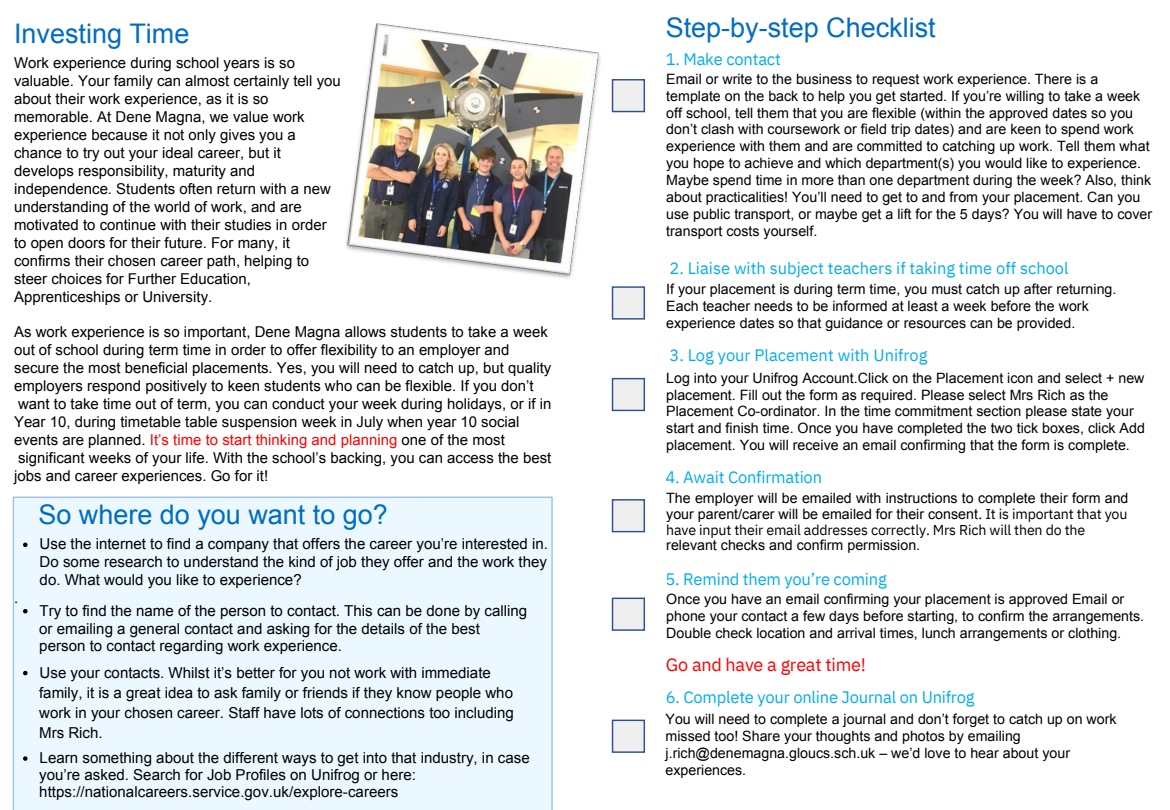
<style>
.page{position:relative;width:1170px;height:810px;background:#fff}
.page>*{position:absolute;margin:0;border:0;box-sizing:border-box;transform-origin:0 0}
.t1{font:27px "Arial";color:#006dc0}
.t2{font:18px "IBM Plex Sans";letter-spacing:-.015em;color:#f00}
.t3{font:16.5px "IBM Plex Sans";letter-spacing:-.015em;color:#00aded}
.t4{font:15px/18px "Arial";color:#000;text-align:justify}
.t5{font:15px "Arial";color:#f00}
.t6{font:14.25px/16.8px "Arial";color:#000}
.t7{font:14.25px "IBM Plex Sans";letter-spacing:-.015em;color:#000}
.s1{color:#000}
.s2{font-family:"IBM Plex Sans"}
</style>
<div class="page">
<div style="left:13px;top:497px;width:540px;height:313px;background:#ebf8ff"></div>
<img style="left:345px;top:23px;width:256px;height:256px">
<div style="left:613px;top:80px;width:31px;height:32px;background:#efefef"></div>
<div style="left:612px;top:79px;width:33px;height:33px;border:1px solid #2c528f"></div>
<svg style="left:23px;top:543px;width:5px;height:4px"></svg>
<svg style="left:23px;top:609px;width:5px;height:4px"></svg>
<svg style="left:23px;top:671px;width:5px;height:4px"></svg>
<svg style="left:23px;top:756px;width:5px;height:5px"></svg>
<div style="left:613px;top:287px;width:31px;height:32px;background:#efefef"></div>
<div style="left:612px;top:286px;width:33px;height:34px;border:1px solid #2c528f"></div>
<div style="left:613px;top:379px;width:31px;height:31px;background:#efefef"></div>
<div style="left:612px;top:378px;width:33px;height:33px;border:1px solid #2c528f"></div>
<div style="left:613px;top:500px;width:31px;height:32px;background:#efefef"></div>
<div style="left:612px;top:499px;width:33px;height:33px;border:1px solid #2c528f"></div>
<div style="left:613px;top:598px;width:31px;height:32px;background:#efefef"></div>
<div style="left:612px;top:598px;width:33px;height:33px;border:1px solid #2c528f"></div>
<div style="left:613px;top:720px;width:31px;height:32px;background:#efefef"></div>
<div style="left:612px;top:720px;width:33px;height:33px;border:1px solid #2c528f"></div>
<p class="t1" style="left:14px;top:18px;width:177px">Investing Time</p>
<p class="t4" style="left:14px;top:54px;width:282px">Work experience during school years is so</p>
<p class="t4" style="left:14px;top:72px;width:328px">valuable. Your family can almost certainly tell you</p>
<p class="t4" style="left:14px;top:90px;width:256px">about their work experience, as it is so</p>
<p class="t4" style="left:14px;top:108px;width:292px">memorable. At Dene Magna, we value work</p>
<p class="t4" style="left:14px;top:126px;width:283px">experience because it not only gives you a</p>
<p class="t4" style="left:14px;top:144px;width:268px">chance to try out your ideal career, but it</p>
<p class="t4" style="left:14px;top:162px;width:243px">develops responsibility, maturity and</p>
<p class="t4" style="left:14px;top:180px;width:318px">independence. Students often return with a new</p>
<p class="t4" style="left:14px;top:198px;width:289px">understanding of the world of work, and are</p>
<p class="t4" style="left:14px;top:216px;width:314px">motivated to continue with their studies in order</p>
<p class="t4" style="left:14px;top:234px;width:278px">to open doors for their future. For many, it</p>
<p class="t4" style="left:14px;top:252px;width:297px">confirms their chosen career path, helping to</p>
<p class="t4" style="left:14px;top:270px;width:238px">steer choices for Further Education,</p>
<p class="t4" style="left:14px;top:288px;width:200px">Apprenticeships or University.</p>
<p class="t4" style="left:14px;top:323px;width:535px">As work experience is so important, Dene Magna allows students to take a week</p>
<p class="t4" style="left:14px;top:341px;width:497px">out of school during term time in order to offer flexibility to an employer and</p>
<p class="t4" style="left:14px;top:359px;width:539px">secure the most beneficial placements. Yes, you will need to catch up, but quality</p>
<p class="t4" style="left:14px;top:377px;width:521px">employers respond positively to keen students who can be flexible. If you don’t</p>
<p class="t4" style="left:18px;top:395px;width:535px">want to take time out of term, you can conduct your week during holidays, or if in</p>
<p class="t4" style="left:14px;top:413px;width:507px">Year 10, during timetable table suspension week in July when year 10 social</p>
<p class="t5" style="left:14px;top:431px;width:492px"><span class="s1">events are planned.</span> It’s time to start thinking and planning <span class="s1">one of the most</span></p>
<p class="t4" style="left:18px;top:449px;width:535px">significant weeks of your life. With the school’s backing, you can access the best</p>
<p class="t4" style="left:14px;top:467px;width:256px">jobs and career experiences. Go for it!</p>
<p class="t4" style="left:14px;top:589px;width:6px">.</p>
<p class="t1" style="left:38px;top:499px;width:351px">So where do you want to go?</p>
<p class="t4" style="left:40px;top:535px;width:510px">Use the internet to find a company that offers the career you’re interested in.<br>Do some research to understand the kind of job they offer and the work they do. What would you like to experience?</p>
<p class="t4" style="left:40px;top:601px;width:489px">Try to find the name of the person to contact. This can be done by calling</p>
<p class="t4" style="left:39px;top:619px;width:442px">or emailing a general contact and asking for the details of the best</p>
<p class="t4" style="left:39px;top:636px;width:304px">person to contact regarding work experience.</p>
<p class="t4" style="left:39px;top:684px;width:475px">family, it is a great idea to ask family or friends if they know people who</p>
<p class="t4" style="left:39px;top:704px;width:476px">work in your chosen career. Staff have lots of connections too including</p>
<p class="t4" style="left:39px;top:724px;width:65px">Mrs Rich.</p>
<p class="t4" style="left:39px;top:766px;width:378px">you’re asked. Search for Job Profiles on Unifrog or here:</p>
<p class="t4" style="left:39px;top:783px;width:361px">https://nationalcareers.service.gov.uk/explore-careers</p>
<p class="t4" style="left:40px;top:663px;width:453px">Use your contacts. Whilst it’s better for you not work with immediate</p>
<p class="t4" style="left:40px;top:749px;width:492px">Learn something about the different ways to get into that industry, in case</p>
<p class="t1" style="left:666px;top:13px;width:271px">Step-by-step Checklist</p>
<p class="t3" style="left:666px;top:48px;width:117px">1. Make contact</p>
<p class="t6" style="left:666px;top:70px;width:433px">Email or write to the business to request work experience. There is a</p>
<p class="t6" style="left:666px;top:87px;width:487px">template on the back to help you get started. If you’re willing to take a week off school, tell them that you are flexible (within the approved dates so you don’t clash with coursework or field trip dates) and are keen to spend work experience with them and are committed to catching up work. Tell them what you hope to achieve and which department(s) you would like to experience.<br>Maybe spend time in more than one department during the week? Also, think about practicalities! You’ll need to get to and from your placement. Can you use public transport, or maybe get a lift for the 5 days? You will have to cover transport costs yourself.</p>
<p class="t3" style="left:669px;top:257px;width:401px">2. Liaise with subject teachers if taking time off school</p>
<p class="t6" style="left:666px;top:281px;width:452px">If your placement is during term time, you must catch up after returning.<br>Each teacher needs to be informed at least a week before the work experience dates so that guidance or resources can be provided.</p>
<p class="t3" style="left:669px;top:344px;width:260px">3. Log your Placement with Unifrog</p>
<p class="t6" style="left:666px;top:369px;width:480px">Log into your Unifrog Account.Click on the Placement icon and select + new placement. Fill out the form as required. Please select Mrs Rich as the Placement Co-ordinator. In the time commitment section please state your start and finish time. Once you have completed the two tick boxes, click Add placement. You will receive an email confirming that the form is complete.</p>
<p class="t3" style="left:666px;top:466px;width:158px">4. Await Confirmation</p>
<p class="t6" style="left:666px;top:490px;width:464px;line-height:15.8px">The employer will be emailed with instructions to complete their form and your parent/carer will be emailed for their consent<span class="s2">. It is important that you</span></p>
<p class="t7" style="left:666px;top:520px;width:420px">have input their email addresses correctly. Mrs Rich will then do the</p>
<p class="t6" style="left:666px;top:537px;width:255px">relevant checks and confirm permission.</p>
<p class="t3" style="left:666px;top:568px;width:223px">5. Remind them you’re coming</p>
<p class="t6" style="left:666px;top:591px;width:479px">Once you have an email confirming your placement is approved Email or phone your contact a few days before starting, to confirm the arrangements.<br>Double check location and arrival times, lunch arrangements or clothing.</p>
<p class="t2" style="left:666px;top:653px;width:202px">Go and have a great time!</p>
<p class="t3" style="left:666px;top:686px;width:310px">6. Complete your online Journal on Unifrog</p>
<p class="t6" style="left:666px;top:711px;width:453px">You will need to complete a journal and don’t forget to catch up on work missed too! Share your thoughts and photos by emailing j.rich@denemagna.gloucs.sch.uk – we’d love to hear about your experiences.</p>
</div>
